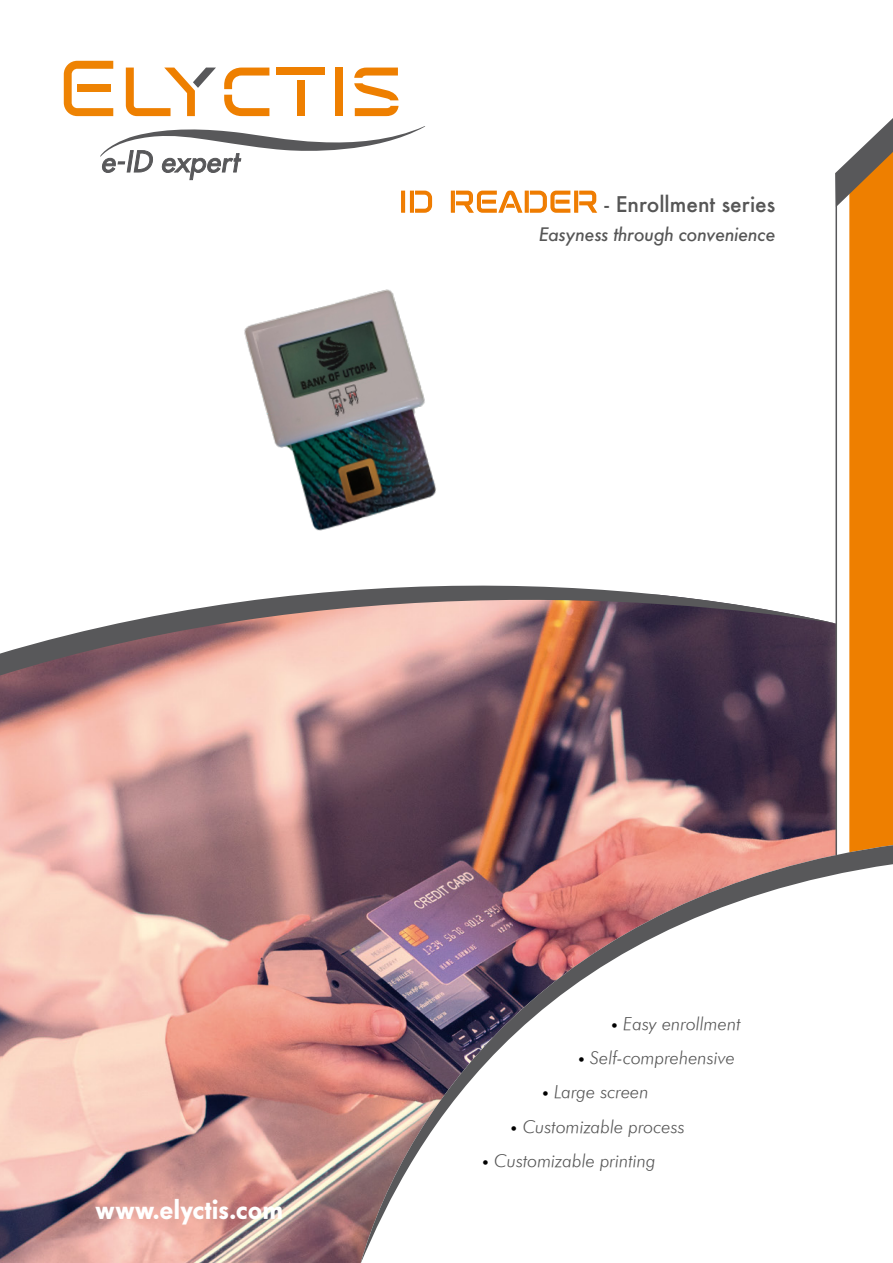
<style>
.page{position:relative;width:893px;height:1263px;background:#fff}
.page>*{position:absolute;margin:0;border:0;box-sizing:border-box;transform-origin:0 0}
.t1{font:800 27px "Futura BQ";color:#fff}
.t2{font:500 21px "Futura";color:#565656}
.t3{font:italic 500 19.5px "Futura BQ";color:#565656}
.t4{font:italic 300 18px "Futura";color:#565656}
.s1{font-family:"Orbit Stencil";font-weight:400;font-size:30px;color:#ef7c00}
.s2{font-style:normal;font-size:12px;color:#000}
</style>
<div class="page">
<img style="left:0;top:717px;width:835px;height:546px">
<svg style="left:835px;top:118px;width:58px;height:723px"></svg>
<svg style="left:277px;top:841px;width:83px;height:422px;background:#ad7978"></svg>
<svg style="left:360px;top:841px;width:533px;height:422px"></svg>
<svg style="left:0;top:550px;width:837px;height:167px"></svg>
<div style="left:335px;top:68px;width:8px;height:48px;background:#ee7f00"></div>
<svg style="left:354px;top:68px;width:45px;height:32px"></svg>
<svg style="left:355px;top:106px;width:44px;height:10px"></svg>
<svg style="left:64px;top:61px;width:49px;height:55px"></svg>
<div style="left:77px;top:84px;width:34px;height:8px;background:#ee8303"></div>
<svg style="left:126px;top:68px;width:90px;height:48px"></svg>
<svg style="left:224px;top:95px;width:45px;height:21px"></svg>
<svg style="left:224px;top:68px;width:45px;height:21px"></svg>
<div style="left:297px;top:81px;width:8px;height:35px;background:#ee7f00"></div>
<div style="left:276px;top:68px;width:49px;height:7px;background:#ee7f00"></div>
<svg style="left:100px;top:126px;width:325px;height:54px"></svg>
<img style="left:244px;top:289px;width:192px;height:242px">
<p class="t2" style="left:398px;top:190px;width:378px"><span class="s1">ID READER</span> - Enrollment series</p>
<p class="t3" style="left:539px;top:222px;width:238px">Easyness through convenience</p>
<h1 class="t1" style="left:95px;top:1194px;width:189px">www.elyctis.com</h1>
<p class="t4" style="left:611px;top:1012px;width:131px"><span class="s2">•</span> Easy enrollment</p>
<p class="t4" style="left:578px;top:1046px;width:159px"><span class="s2">•</span> Self-comprehensive</p>
<p class="t4" style="left:542px;top:1081px;width:108px"><span class="s2">•</span> Large screen</p>
<p class="t4" style="left:510px;top:1115px;width:176px"><span class="s2">•</span> Customizable process</p>
<p class="t4" style="left:482px;top:1150px;width:175px"><span class="s2">•</span> Customizable printing</p>
</div>
